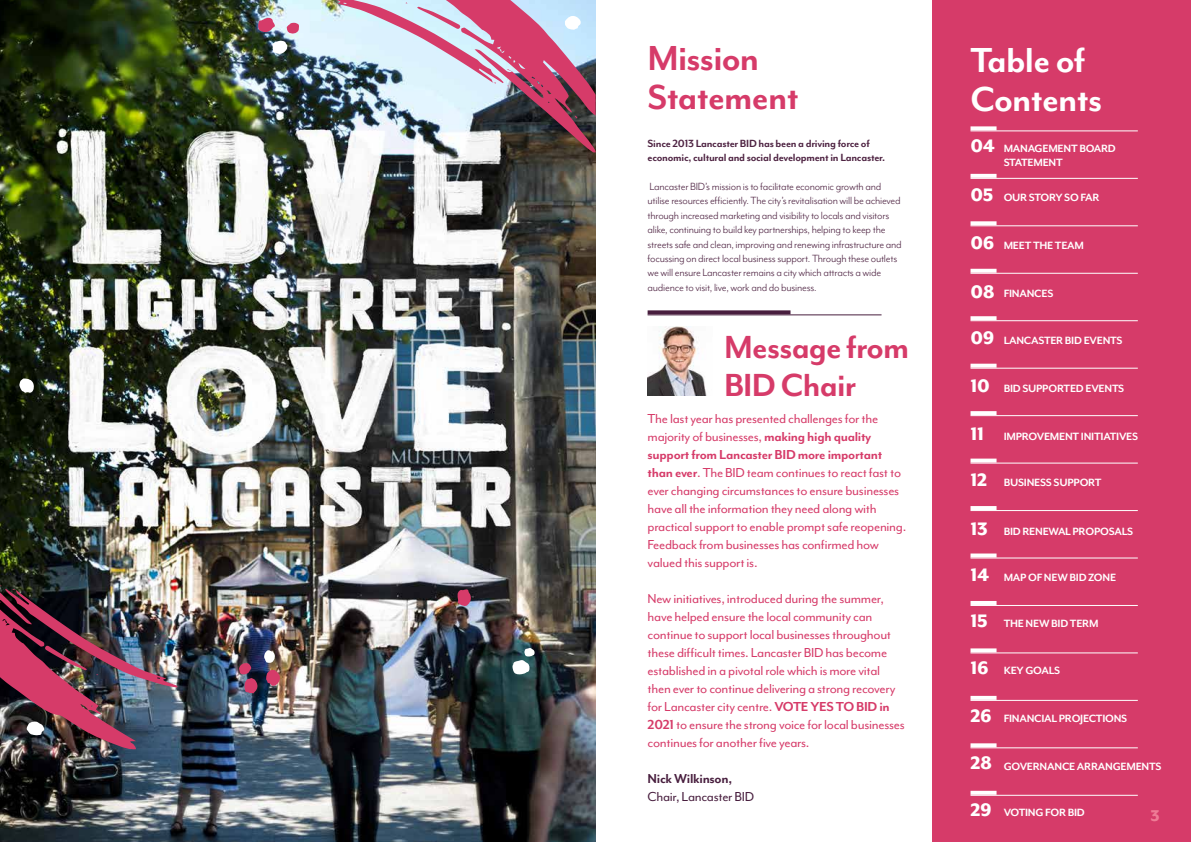
<style>
.page{position:relative;width:1191px;height:842px;background:#fff}
.page>*{position:absolute;margin:0;border:0;box-sizing:border-box;transform-origin:0 0}
.t1{font:700 40px/38.9px "Mr Eaves Mod OT";letter-spacing:-.02em;color:#d63b69}
.t2{font:700 40px/38.9px "Mr Eaves Mod OT";letter-spacing:-.02em;color:#fff}
.t3{font:700 36.8px/37.9px "Mr Eaves Mod OT";letter-spacing:-.02em;color:#d63b69}
.t4{font:800 18px "Mr Eaves Mod OT";color:#ef7c96}
.t5{font:15px/18px "Mr Eaves Mod OT";letter-spacing:-.02em;color:#d63b69}
.t6{font:15px "Mr Eaves Mod OT";letter-spacing:-.02em;color:#481e3e}
.t7{font:700 15px "Mr Eaves Mod OT";letter-spacing:-.02em;color:#481e3e}
.t8{font:700 12.1px/13.8px "Mr Eaves Mod OT";letter-spacing:-.02em;color:#fff}
.t9{font:12px/14.4px "Mr Eaves Mod OT";letter-spacing:-.02em;color:#4e2342}
.t10{font:700 12px/14.4px "Mr Eaves Mod OT";letter-spacing:-.02em;color:#4e2342}
.s1{font-weight:700}
.s2{font-weight:800;font-size:20.8px}
</style>
<div class="page">
<div style="left:933px;top:0;width:258px;height:842px;background:#d63b69"></div>
<img style="left:0;top:0;width:595px;height:842px">
<img style="left:326px;top:0;width:269px;height:152px">
<img style="left:0;top:514px;width:177px;height:236px">
<svg style="left:457px;top:589px;width:14px;height:17px"></svg>
<img style="left:239px;top:650px;width:42px;height:43px">
<svg style="left:258px;top:17px;width:17px;height:16px"></svg>
<svg style="left:272px;top:40px;width:15px;height:15px"></svg>
<svg style="left:287px;top:23px;width:12px;height:11px"></svg>
<svg style="left:564px;top:15px;width:17px;height:15px"></svg>
<svg style="left:27px;top:721px;width:17px;height:14px"></svg>
<svg style="left:19px;top:377px;width:15px;height:16px"></svg>
<svg style="left:512px;top:648px;width:22px;height:27px"></svg>
<hr style="left:970px;top:130px;width:167px;height:1px;background:#fff">
<svg style="left:970px;top:126px;width:26px;height:4px"></svg>
<hr style="left:970px;top:178px;width:167px;height:1px;background:#fff">
<svg style="left:970px;top:174px;width:26px;height:4px"></svg>
<hr style="left:970px;top:225px;width:167px;height:1px;background:#fff">
<svg style="left:970px;top:221px;width:26px;height:4px"></svg>
<hr style="left:970px;top:273px;width:167px;height:1px;background:#fff">
<svg style="left:970px;top:269px;width:26px;height:4px"></svg>
<hr style="left:970px;top:320px;width:167px;height:1px;background:#fff">
<svg style="left:970px;top:316px;width:26px;height:4px"></svg>
<hr style="left:970px;top:368px;width:167px;height:1px;background:#fff">
<svg style="left:970px;top:364px;width:26px;height:4px"></svg>
<hr style="left:970px;top:415px;width:167px;height:1px;background:#fff">
<svg style="left:970px;top:411px;width:26px;height:4px"></svg>
<hr style="left:970px;top:463px;width:167px;height:1px;background:#fff">
<svg style="left:970px;top:459px;width:26px;height:4px"></svg>
<hr style="left:970px;top:510px;width:167px;height:1px;background:#fff">
<hr style="left:970px;top:506px;width:26px;height:4px;background:#fff">
<hr style="left:970px;top:557px;width:167px;height:1px;background:#fff">
<svg style="left:970px;top:553px;width:26px;height:4px"></svg>
<hr style="left:970px;top:605px;width:167px;height:1px;background:#fff">
<hr style="left:970px;top:601px;width:26px;height:4px;background:#fff">
<hr style="left:970px;top:652px;width:167px;height:1px;background:#fff">
<svg style="left:970px;top:648px;width:26px;height:4px"></svg>
<hr style="left:970px;top:700px;width:167px;height:1px;background:#fff">
<svg style="left:970px;top:696px;width:26px;height:4px"></svg>
<hr style="left:970px;top:795px;width:167px;height:1px;background:#fff">
<svg style="left:970px;top:791px;width:26px;height:4px"></svg>
<hr style="left:647px;top:314px;width:234px;height:1px;background:#481e3e">
<svg style="left:647px;top:310px;width:143px;height:4px"></svg>
<img style="left:648px;top:327px;width:59px;height:69px">
<hr style="left:970px;top:747px;width:167px;height:1px;background:#fff">
<svg style="left:970px;top:743px;width:26px;height:4px"></svg>
<h1 class="t1" style="left:647px;top:39px;width:153px">Mission<br>Statement</h1>
<p class="t10" style="left:647px;top:136px;width:239px">Since 2013 Lancaster BID has been a driving force of economic, cultural and social development in Lancaster.</p>
<p class="t9" style="left:647px;top:179px;width:256px">Lancaster BID’s mission is to facilitate economic growth and utilise resources efficiently. The city’s revitalisation will be achieved through increased marketing and visibility to locals and visitors alike, continuing to build key partnerships, helping to keep the streets safe and clean, improving and renewing infrastructure and focussing on direct local business support. Through these outlets we will ensure Lancaster remains a city which attracts a wide audience to visit, live, work and do business.</p>
<h2 class="t3" style="left:724px;top:328px;width:187px">Message from<br>BID Chair</h2>
<p class="t5" style="left:647px;top:410px;width:260px">The last year has presented challenges for the majority of businesses, <span class="s1">making high quality support from Lancaster BID more important than ever</span>. The BID team continues to react fast to ever changing circumstances to ensure businesses have all the information they need along with practical support to enable prompt safe reopening.<br>Feedback from businesses has confirmed how valued this support is.</p>
<p class="t5" style="left:647px;top:590px;width:259px">New initiatives, introduced during the summer, have helped ensure the local community can continue to support local businesses throughout these difficult times. Lancaster BID has become established in a pivotal role which is more vital then ever to continue delivering a strong recovery for Lancaster city centre. <span class="s1">VOTE YES TO BID in 2021</span> to ensure the strong voice for local businesses continues for another five years.</p>
<p class="t7" style="left:647px;top:770px;width:86px">Nick Wilkinson,</p>
<p class="t6" style="left:647px;top:788px;width:108px">Chair, Lancaster BID</p>
<h1 class="t2" style="left:970px;top:41px;width:133px">Table of<br>Contents</h1>
<p class="t8" style="left:1003px;top:142px;width:114px;text-indent:-33px"><span class="s2">04</span> MANAGEMENT BOARD<br>STATEMENT</p>
<p class="t8" style="left:970px;top:190px;width:130px"><span class="s2">05</span> OUR STORY SO FAR</p>
<p class="t8" style="left:970px;top:239px;width:115px"><span class="s2">06</span> MEET THE TEAM</p>
<p class="t8" style="left:970px;top:287px;width:84px"><span class="s2">08</span> FINANCES</p>
<p class="t8" style="left:970px;top:334px;width:154px"><span class="s2">09</span> LANCASTER BID EVENTS</p>
<p class="t8" style="left:970px;top:382px;width:155px"><span class="s2">10</span> BID SUPPORTED EVENTS</p>
<p class="t8" style="left:970px;top:429px;width:169px"><span class="s2">11</span> IMPROVEMENT INITIATIVES</p>
<p class="t8" style="left:970px;top:476px;width:132px"><span class="s2">12</span> BUSINESS SUPPORT</p>
<p class="t8" style="left:970px;top:524px;width:164px"><span class="s2">13</span> BID RENEWAL PROPOSALS</p>
<p class="t8" style="left:970px;top:571px;width:147px"><span class="s2">14</span> MAP OF NEW BID ZONE</p>
<p class="t8" style="left:970px;top:616px;width:130px"><span class="s2">15</span> THE NEW BID TERM</p>
<p class="t8" style="left:970px;top:664px;width:91px"><span class="s2">16</span> KEY GOALS</p>
<p class="t8" style="left:970px;top:711px;width:158px"><span class="s2">26</span> FINANCIAL PROJECTIONS</p>
<p class="t8" style="left:970px;top:759px;width:192px"><span class="s2">28</span> GOVERNANCE ARRANGEMENTS</p>
<p class="t8" style="left:970px;top:806px;width:116px"><span class="s2">29</span> VOTING FOR BID</p>
<p class="t4" style="left:1150px;top:806px;width:11px">3</p>
</div>
